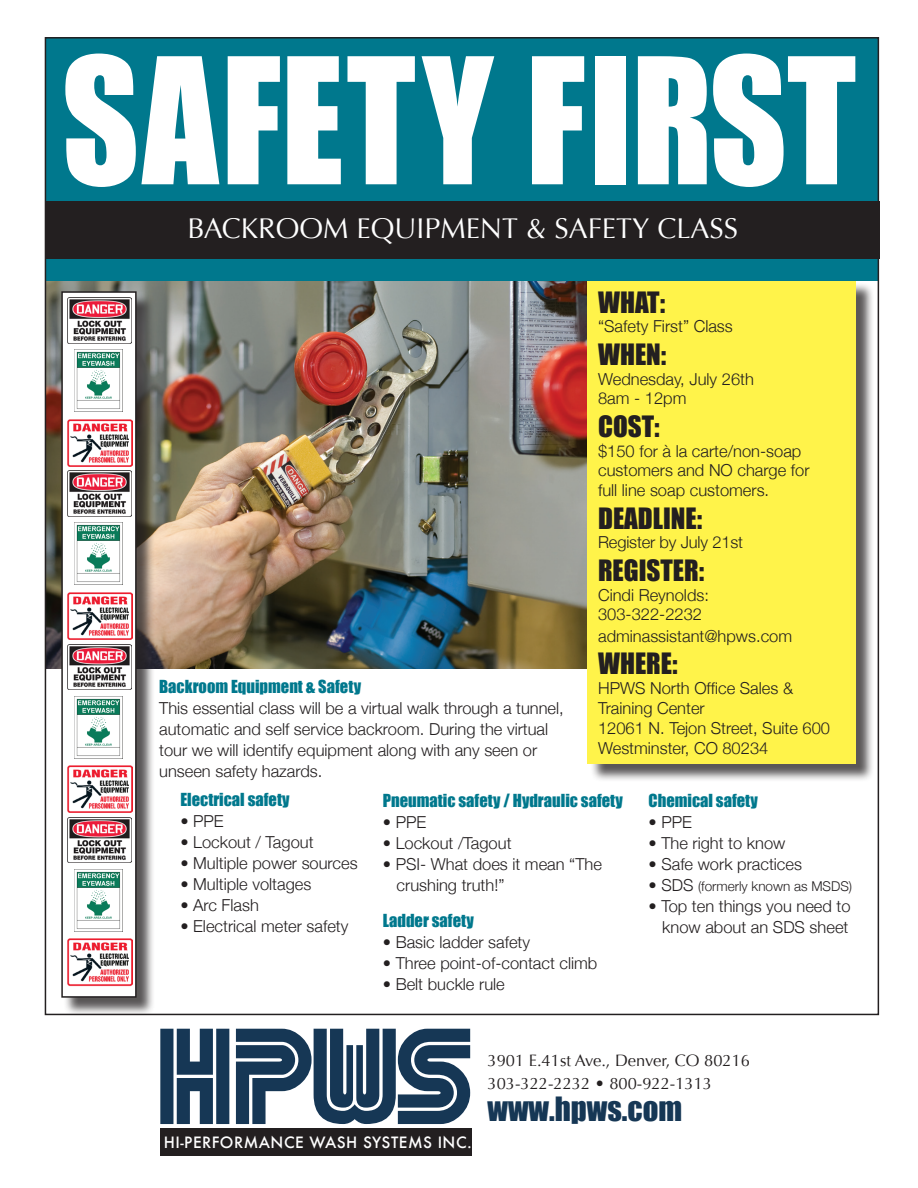
<style>
.page{position:relative;width:918px;height:1188px;background:#fff}
.page>*{position:absolute;margin:0;border:0;box-sizing:border-box;transform-origin:0 0}
.t1{font:162px "Impact";letter-spacing:.02em;color:#fff;scale:.93 1}
.t2{font:112.2px "Mr Robot";color:#163755}
.t3{font:30.75px "Impact";color:#163755}
.t4{font:28.5px "Optima";color:#fff}
.t5{font:27px "Impact";color:#231f20}
.t6{font:300 16.5px/19.8px "Helvetica Neue";color:#231f20}
.t7{font:16.5px "Impact";color:#00788d}
.t8{font:16.5px/23.5px "Optima";color:#231f20}
.t9{font:500 15.3px "Futura";letter-spacing:.03em;color:#fff}
.t10{font:300 13.5px "Helvetica Neue";color:#231f20}
.s1{font-size:16.5px}
</style>
<div class="page">
<img style="left:48px;top:280px;width:540px;height:388px">
<div style="left:590px;top:282px;width:285px;height:500px;background:#231f20;opacity:.75"></div>
<div style="left:588px;top:280px;width:268px;height:483px;background:#fff34a"></div>
<div style="left:45px;top:37px;width:834px;height:243px;background:#00788d"></div>
<div style="left:45px;top:201px;width:834px;height:58px;background:#231f20"></div>
<div style="left:64px;top:294px;width:91px;height:723px;background:#231f20;opacity:.75"></div>
<div style="left:62px;top:292px;width:74px;height:705px;background:#fff"></div>
<div style="left:61px;top:291px;width:76px;height:707px;border:2px solid #231f20"></div>
<img style="left:67px;top:298px;width:64px;height:45px">
<img style="left:75px;top:350px;width:48px;height:62px">
<img style="left:67px;top:419px;width:65px;height:48px">
<img style="left:67px;top:471px;width:64px;height:46px">
<img style="left:75px;top:523px;width:48px;height:62px">
<img style="left:67px;top:592px;width:65px;height:48px">
<img style="left:67px;top:644px;width:64px;height:46px">
<img style="left:75px;top:696px;width:48px;height:62px">
<img style="left:67px;top:765px;width:65px;height:48px">
<img style="left:67px;top:817px;width:64px;height:46px">
<img style="left:75px;top:869px;width:48px;height:62px">
<img style="left:67px;top:938px;width:65px;height:48px">
<div style="left:160px;top:1129px;width:312px;height:27px;background:#231f20"></div>
<h1 class="t1" style="left:62px;top:-5px;width:856px">SAFETY FIRST</h1>
<h3 class="t4" style="left:187px;top:212px;width:552px">BACKROOM EQUIPMENT &amp; SAFETY CLASS</h3>
<h3 class="t5" style="left:598px;top:281px;width:69px">WHAT:</h3>
<p class="t6" style="left:598px;top:316px;width:136px">“Safety First” Class</p>
<h3 class="t5" style="left:598px;top:333px;width:70px">WHEN:</h3>
<p class="t6" style="left:598px;top:369px;width:157px">Wednesday, July 26th<br>8am - 12pm</p>
<h3 class="t5" style="left:598px;top:405px;width:63px">COST:</h3>
<p class="t6" style="left:598px;top:441px;width:213px">$150 for à la carte/non-soap customers and NO charge for full line soap customers.</p>
<h3 class="t5" style="left:598px;top:497px;width:106px">DEADLINE:</h3>
<p class="t6" style="left:598px;top:532px;width:146px">Register by July 21st</p>
<h3 class="t5" style="left:598px;top:549px;width:108px">REGISTER:</h3>
<p class="t6" style="left:598px;top:585px;width:112px">Cindi Reynolds:<br>303-322-2232</p>
<p class="t6" style="left:598px;top:626px;width:196px">adminassistant@hpws.com</p>
<h3 class="t5" style="left:598px;top:643px;width:81px">WHERE:</h3>
<p class="t6" style="left:598px;top:678px;width:234px">HPWS North Office Sales &amp;<br>Training Center<br>12061 N. Tejon Street, Suite 600<br>Westminster, CO 80234</p>
<p class="t7" style="left:383px;top:788px;width:242px">Pneumatic safety / Hydraulic safety</p>
<p class="t6" style="left:383px;top:812px;width:45px">• PPE</p>
<p class="t6" style="left:383px;top:833px;width:130px">• Lockout /Tagout</p>
<p class="t6" style="left:397px;top:854px;width:207px;line-height:21px;text-indent:-14px">• PSI- What does it mean “The crushing truth!”</p>
<p class="t7" style="left:383px;top:908px;width:93px">Ladder safety</p>
<p class="t6" style="left:383px;top:932px;width:149px">• Basic ladder safety</p>
<p class="t6" style="left:383px;top:953px;width:216px">• Three point-of-contact climb</p>
<p class="t6" style="left:383px;top:974px;width:123px">• Belt buckle rule</p>
<p class="t7" style="left:159px;top:674px;width:203px">Backroom Equipment &amp; Safety</p>
<p class="t6" style="left:159px;top:697px;width:406px;line-height:21px">This essential class will be a virtual walk through a tunnel, automatic and self service backroom. During the virtual tour we will identify equipment along with any seen or unseen safety hazards.</p>
<p class="t7" style="left:180px;top:787px;width:111px">Electrical safety</p>
<p class="t6" style="left:180px;top:811px;width:45px">• PPE</p>
<p class="t6" style="left:180px;top:832px;width:135px">• Lockout / Tagout</p>
<p class="t6" style="left:180px;top:853px;width:179px">• Multiple power sources</p>
<p class="t6" style="left:180px;top:874px;width:133px">• Multiple voltages</p>
<p class="t6" style="left:180px;top:895px;width:80px">• Arc Flash</p>
<p class="t6" style="left:180px;top:916px;width:170px">• Electrical meter safety</p>
<p class="t7" style="left:649px;top:788px;width:111px">Chemical safety</p>
<p class="t6" style="left:649px;top:812px;width:45px">• PPE</p>
<p class="t6" style="left:649px;top:833px;width:138px">• The right to know</p>
<p class="t6" style="left:649px;top:854px;width:155px">• Safe work practices</p>
<p class="t10" style="left:649px;top:878px;width:205px"><span class="s1">• SDS</span> (formerly known as MSDS)</p>
<p class="t6" style="left:649px;top:896px;width:204px;line-height:21px;text-align:right">• Top ten things you need to know about an SDS sheet</p>
<h2 class="t2" style="left:160px;top:1028px;width:318px">HPWS</h2>
<p class="t9" style="left:164px;top:1131px;width:310px">HI-PERFORMANCE WASH SYSTEMS INC.</p>
<p class="t8" style="left:488px;top:1049px;width:264px">3901 E.41st Ave., Denver, CO 80216<br>303-322-2232 • 800-922-1313</p>
<h3 class="t3" style="left:488px;top:1085px;width:196px">www.hpws.com</h3>
</div>
